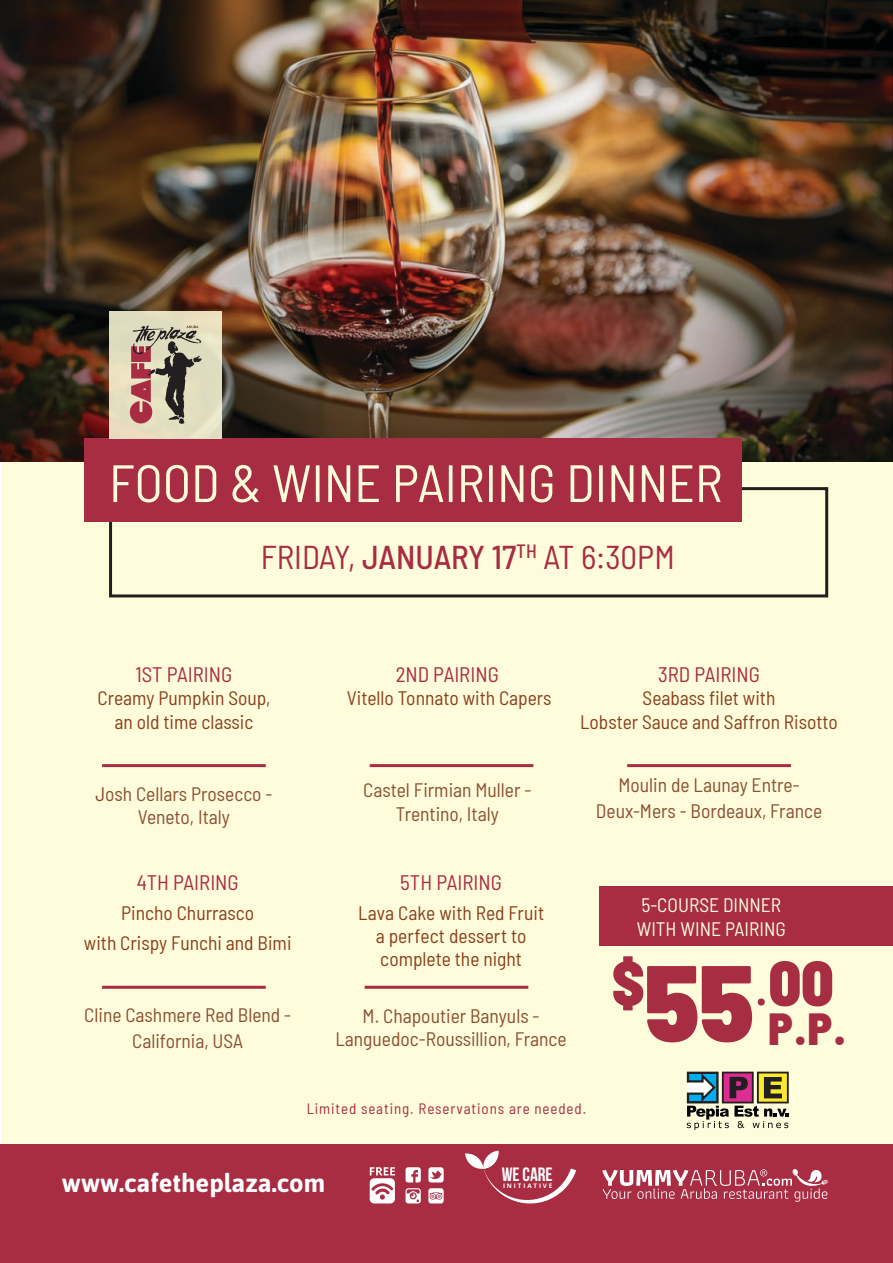
<style>
.page{position:relative;width:893px;height:1263px;background:#fff}
.page>*{position:absolute;margin:0;border:0;box-sizing:border-box;transform-origin:0 0}
.t1{font:900 semi-condensed 63px "Barlow";color:#a72d42}
.t2{font:semi-condensed 52.5px "Barlow";color:#fffcdb}
.t3{font:900 semi-condensed 45px "Barlow";color:#a72d42}
.t4{font:semi-condensed 33px "Barlow";color:#a82c42}
.t5{font:700 25.5px "Asap";color:#fff}
.t6{font:semi-condensed 21px "Barlow";color:#a92c43}
.t7{font:semi-condensed 19.5px/23.4px "Barlow";color:#8a5132;text-align:center}
.t8{font:semi-condensed 19.5px/23.4px "Barlow";color:#89401d;text-align:center}
.t9{font:semi-condensed 19.5px/23.4px "Barlow";color:#fffcdb}
.t10{font:19.2px "Bebas Neue";color:#fff}
.t11{font:semi-condensed 15px "Barlow";letter-spacing:.06em;color:#a82c43}
.t12{font:700 6.3px "Open Sans";letter-spacing:.3em;color:#fff}
.s1{font-weight:500}
.s2{color:#89401d}
.s3{font-size:108px}
.s4{font-weight:400}
</style>
<div class="page">
<div style="left:2px;top:1px;width:891px;height:1143px;background:#fffcdb"></div>
<div style="left:599px;top:887px;width:294px;height:59px;background:#a82c42"></div>
<div style="left:0;top:1144px;width:893px;height:119px;background:#a82c42"></div>
<img style="left:0;top:0;width:893px;height:461px">
<svg style="left:406px;top:1167px;width:15px;height:15px"></svg>
<svg style="left:428px;top:1167px;width:16px;height:15px"></svg>
<svg style="left:428px;top:1188px;width:16px;height:15px"></svg>
<svg style="left:406px;top:1188px;width:15px;height:15px"></svg>
<svg style="left:370px;top:1167px;width:25px;height:36px"></svg>
<svg style="left:465px;top:1150px;width:111px;height:53px"></svg>
<svg style="left:602px;top:1169px;width:226px;height:33px"></svg>
<hr style="left:102px;top:764px;width:164px;height:3px;background:#a82c42">
<hr style="left:102px;top:986px;width:164px;height:3px;background:#a82c42">
<hr style="left:370px;top:764px;width:163px;height:3px;background:#a82c42">
<hr style="left:627px;top:764px;width:164px;height:3px;background:#a82c42">
<hr style="left:365px;top:986px;width:163px;height:3px;background:#a82c42">
<div style="left:109px;top:487px;width:719px;height:110px;border:3px solid #231f20"></div>
<div style="left:85px;top:439px;width:657px;height:83px;background:#a82c42"></div>
<div style="left:109px;top:311px;width:113px;height:128px;background:#e3ddc0"></div>
<svg style="left:129px;top:325px;width:73px;height:99px"></svg>
<svg style="left:687px;top:1071px;width:102px;height:59px"></svg>
<p class="t2" style="left:109px;top:445px;width:615px">FOOD &amp; WINE PAIRING DINNER</p>
<p class="t4" style="left:261px;top:533px;width:415px">FRIDAY, <span class="s1">JANUARY 17</span><sup>TH</sup> AT 6:30PM</p>
<p class="t6" style="left:136px;top:659px;width:98px">1ST PAIRING</p>
<p class="t8" style="left:97px;top:685px;width:174px">Creamy Pumpkin Soup, an old time classic</p>
<p class="t7" style="left:95px;top:781px;width:179px"><span class="s2">J</span>osh Cellars Prosecco -<br>Veneto, Italy</p>
<p class="t6" style="left:137px;top:867px;width:104px">4TH PAIRING</p>
<p class="t8" style="left:84px;top:897px;width:209px;line-height:30px">Pincho Churrasco<br>with Crispy Funchi and Bimi</p>
<p class="t7" style="left:84px;top:1001px;width:208px;line-height:25.2px">Cline Cashmere Red Blend -<br>California, USA</p>
<p class="t6" style="left:396px;top:659px;width:105px">2ND PAIRING</p>
<p class="t8" style="left:347px;top:685px;width:206px">Vitello Tonnato with Capers</p>
<p class="t7" style="left:363px;top:777px;width:170px">Castel Firmian Muller -<br>Trentino, Italy</p>
<p class="t6" style="left:658px;top:659px;width:103px">3RD PAIRING</p>
<p class="t8" style="left:580px;top:685px;width:259px">Seabass filet with<br>Lobster Sauce and Saffron Risotto</p>
<p class="t7" style="left:596px;top:771px;width:228px;line-height:25.2px">Moulin de Launay Entre-<br>Deux-Mers - Bordeaux, France</p>
<p class="t6" style="left:400px;top:867px;width:103px">5TH PAIRING</p>
<p class="t8" style="left:358px;top:899px;width:188px">Lava Cake with Red Fruit a perfect dessert to complete the night</p>
<p class="t7" style="left:335px;top:1003px;width:233px">M. Chapoutier Banyuls -<br>Languedoc-Roussillion, France</p>
<p class="t9" style="left:637px;top:892px;width:151px">5-COURSE DINNER<br>WITH WINE PAIRING</p>
<p class="t1" style="left:612px;top:937px;width:223px">$<span class="s3">55</span><span class="s4">.</span>00</p>
<p class="t3" style="left:768px;top:996px;width:79px">P.P.</p>
<p class="t11" style="left:307px;top:1097px;width:281px">Limited seating. Reservations are needed.</p>
<p class="t5" style="left:62px;top:1165px;width:265px">www.cafetheplaza.com</p>
<p class="t10" style="left:502px;top:1164px;width:52px">WE CARE</p>
<p class="t12" style="left:503px;top:1181px;width:51px">INITIATIVE</p>
</div>
